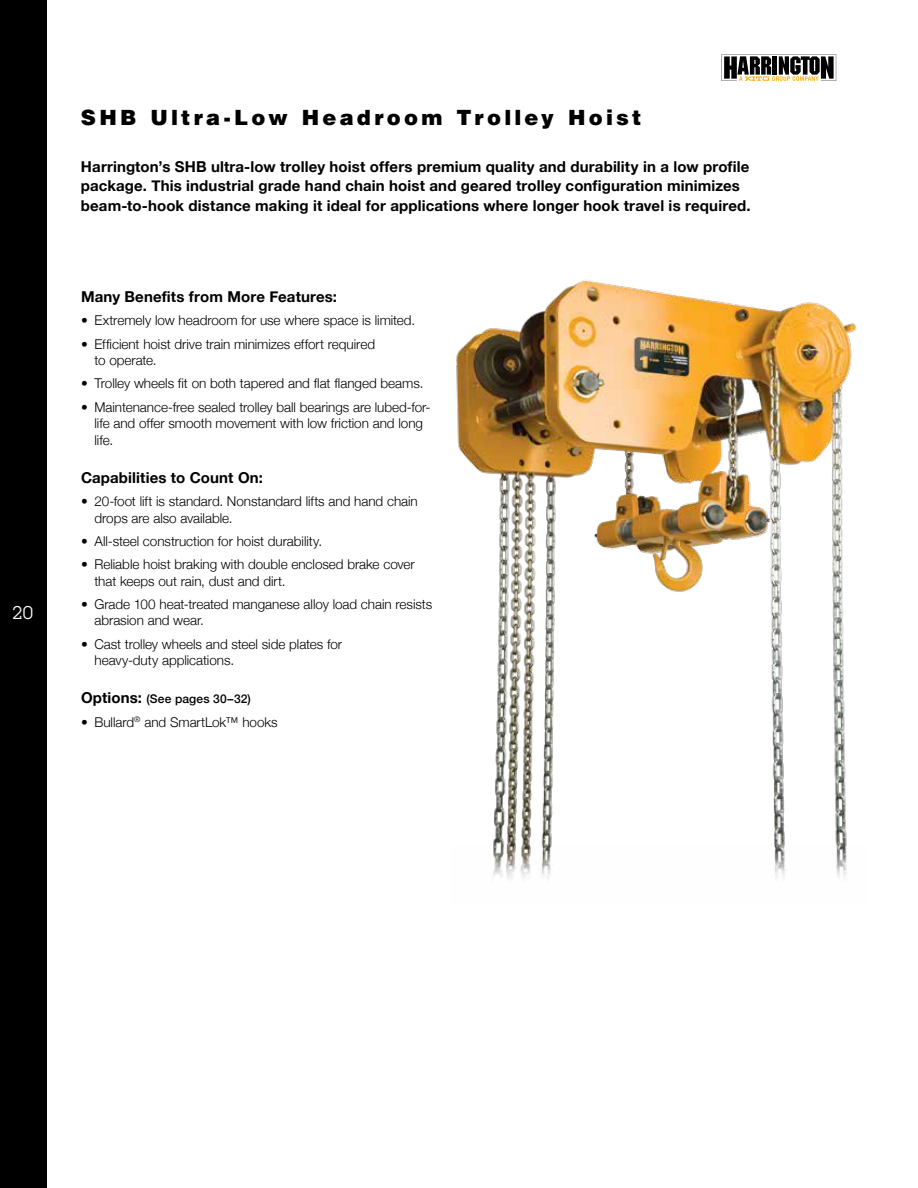
<style>
.page{position:relative;width:918px;height:1188px;background:#fff}
.page>*{position:absolute;margin:0;border:0;box-sizing:border-box;transform-origin:0 0}
.t1{font:900 21px "Helvetica";letter-spacing:.15em;color:#000}
.t2{font:18px "Lubalin Graph";color:#fff}
.t3{font:700 15px/19.5px "Helvetica Neue";letter-spacing:.01em;color:#000}
.t4{font:300 13.5px/16.5px "Helvetica Neue";letter-spacing:-.005em;color:#000}
.t5{font:500 12px "Helvetica Neue";letter-spacing:.015em;color:#000}
.s1{font-weight:700;font-size:15px}
</style>
<div class="page">
<div style="left:0;top:0;width:47px;height:1188px;background:#000"></div>
<svg style="left:721px;top:54px;width:115px;height:27px"></svg>
<img style="left:456px;top:280px;width:401px;height:599px">
<h2 class="t2" style="left:12px;top:601px;width:22px">20</h2>
<h1 class="t1" style="left:81px;top:104px;width:562px">SHB Ultra-Low Headroom Trolley Hoist</h1>
<p class="t3" style="left:81px;top:157px;width:671px">Harrington’s SHB ultra-low trolley hoist offers premium quality and durability in a low profile package. This industrial grade hand chain hoist and geared trolley configuration minimizes beam-to-hook distance making it ideal for applications where longer hook travel is required.</p>
<p class="t3" style="left:81px;top:287px;width:258px">Many Benefits from More Features:</p>
<p class="t4" style="left:81px;top:311px;width:336px">• Extremely low headroom for use where space is limited.</p>
<p class="t4" style="left:94px;top:334px;width:282px;text-indent:-14px">• Efficient hoist drive train minimizes effort required to operate.</p>
<p class="t4" style="left:81px;top:374px;width:344px">• Trolley wheels fit on both tapered and flat flanged beams.</p>
<p class="t4" style="left:94px;top:397px;width:337px;text-indent:-14px">• Maintenance-free sealed trolley ball bearings are lubed-for&shy;life and offer smooth movement with low friction and long life.</p>
<p class="t3" style="left:81px;top:468px;width:183px">Capabilities to Count On:</p>
<p class="t4" style="left:94px;top:492px;width:325px;text-indent:-14px">• 20-foot lift is standard. Nonstandard lifts and hand chain drops are also available.</p>
<p class="t4" style="left:81px;top:532px;width:243px">• All-steel construction for hoist durability.</p>
<p class="t4" style="left:94px;top:555px;width:322px;text-indent:-14px">• Reliable hoist braking with double enclosed brake cover that keeps out rain, dust and dirt.</p>
<p class="t4" style="left:94px;top:595px;width:339px;text-indent:-14px">• Grade 100 heat-treated manganese alloy load chain resists abrasion and wear.</p>
<p class="t4" style="left:94px;top:634px;width:249px;text-indent:-14px">• Cast trolley wheels and steel side plates for heavy-duty applications.</p>
<p class="t5" style="left:81px;top:689px;width:171px"><span class="s1">Options:</span> (See pages 30–32)</p>
<p class="t4" style="left:81px;top:712px;width:198px">• Bullard<sup>®</sup> and SmartLok™ hooks</p>
</div>
